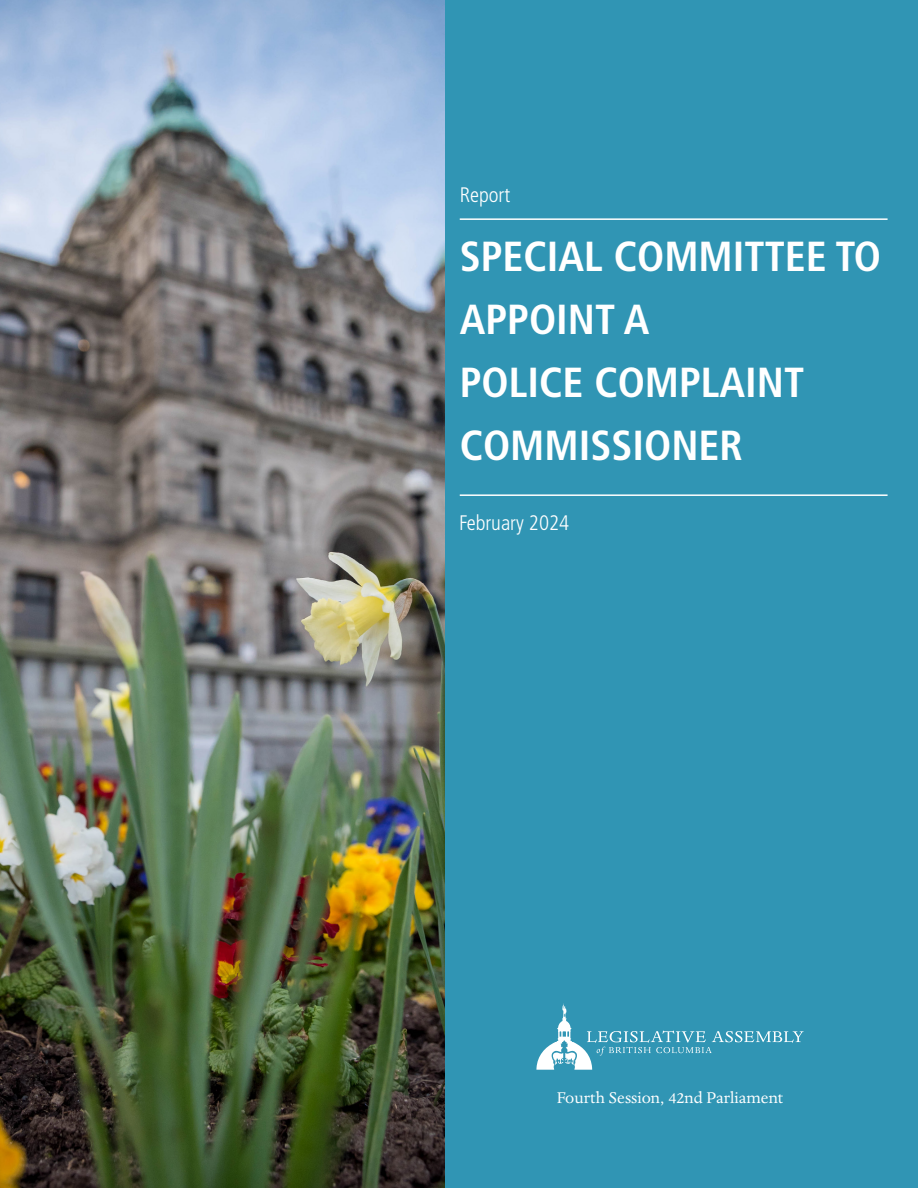
<style>
.page{position:relative;width:918px;height:1188px;background:#fff}
.page>*{position:absolute;margin:0;border:0;box-sizing:border-box;transform-origin:0 0}
.Report_Title{font:700 condensed 42px/63px "Frutiger LT Std";color:#fff}
.t1{font:300 condensed 21px "Frutiger LT Std";color:#fff}
.t2{font:18px "Dante MT Pro";color:#fff}
</style>
<div class="page">
<img style="left:0;top:0;width:446px;height:1188px">
<div style="left:446px;top:0;width:472px;height:1188px;background:#3095b4"></div>
<hr style="left:460px;top:218px;width:428px;height:2px;background:#fff">
<hr style="left:460px;top:494px;width:428px;height:2px;background:#fff">
<svg style="left:536px;top:1004px;width:268px;height:66px"></svg>
<p class="t1" style="left:460px;top:182px;width:52px">Report</p>
<p class="Report_Title" style="left:460px;top:225px;width:423px">SPECIAL COMMITTEE TO<br>APPOINT A<br>POLICE COMPLAINT<br>COMMISSIONER</p>
<p class="t1" style="left:459px;top:511px;width:112px">February 2024</p>
<p class="t2" style="left:557px;top:1087px;width:228px">Fourth Session, 42nd Parliament</p>
</div>
